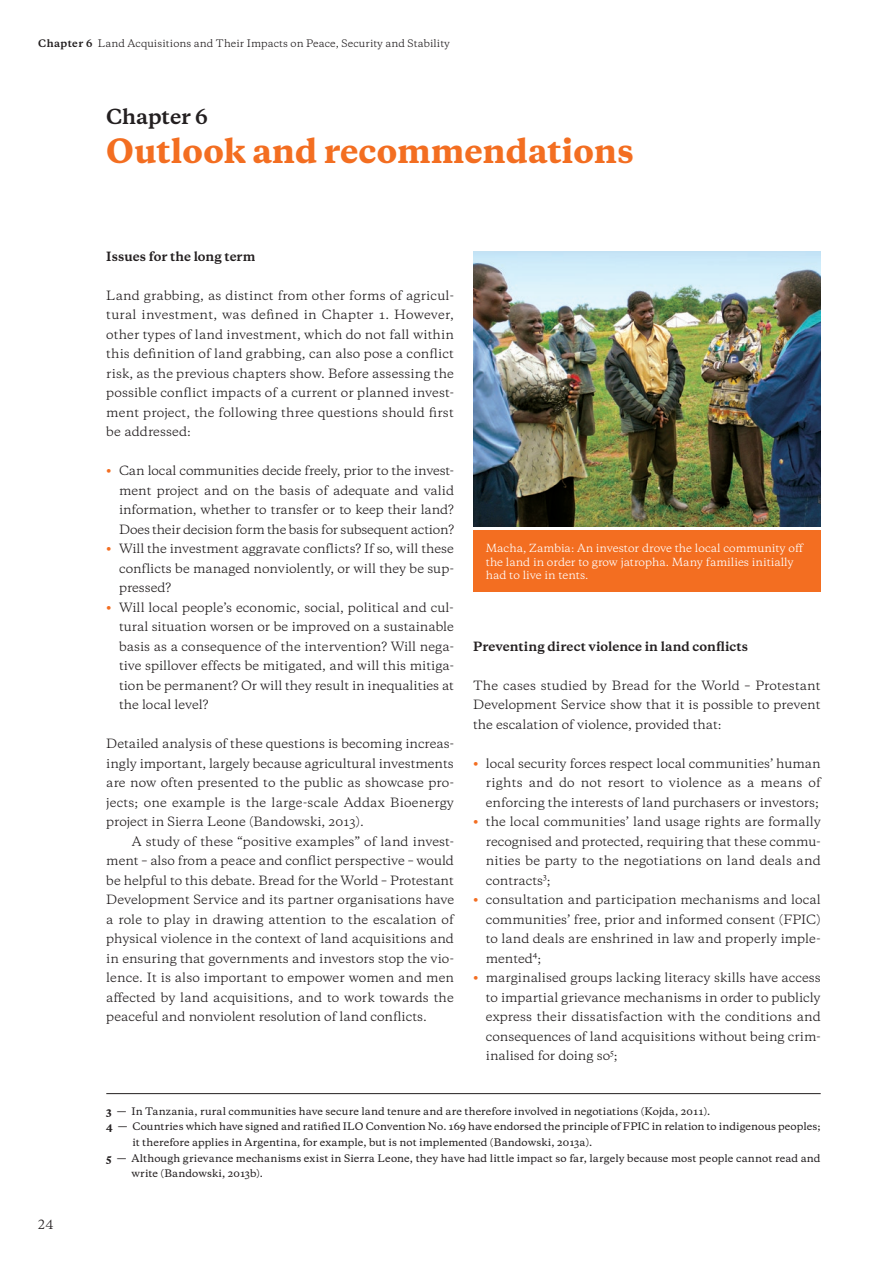
<style>
.page{position:relative;width:893px;height:1263px;background:#fff}
.page>*{position:absolute;margin:0;border:0;box-sizing:border-box;transform-origin:0 0}
.t1{font:800 31.5px "Galaxie Copernicus";color:#f36e21}
.t2{font:700 19.5px "Galaxie Copernicus";color:#231f20}
.t3{font:12px/19.5px "Galaxie Copernicus";color:#231f20;text-align:justify}
.t4{font:700 12px "Galaxie Copernicus";letter-spacing:.01em;color:#231f20}
.t5{font:10.5px/13.5px "Galaxie Copernicus";color:#fff}
.t6{font:500 9.75px "Galaxie Copernicus";letter-spacing:.01em;color:#231f20}
.t7{font:9.75px "Galaxie Copernicus";letter-spacing:.01em;color:#231f20}
.t8{font:500 6.9px "Galaxie Copernicus";color:#231f20}
.s1{font-weight:700}
.s2{font-weight:800;color:#f36e21}
.s3{font-weight:800}
</style>
<div class="page">
<hr style="left:106px;top:1093px;width:715px;height:1px;background:#231f20">
<div style="left:473px;top:531px;width:348px;height:61px;background:#f36e21"></div>
<img style="left:473px;top:252px;width:348px;height:275px">
<p class="t7" style="left:38px;top:36px;width:413px"><span class="s1">Chapter 6</span> Land Acquisitions and Their Impacts on Peace, Security and Stability</p>
<h2 class="t2" style="left:106px;top:104px;width:103px">Chapter 6</h2>
<h1 class="t1" style="left:106px;top:130px;width:529px">Outlook and recommendations</h1>
<p class="t4" style="left:106px;top:248px;width:151px">Issues for the long term</p>
<p class="t3" style="left:106px;top:285px;width:349px">Land grabbing, as distinct from other forms of agricul&shy;tural investment, was defined in Chapter 1. However, other types of land investment, which do not fall within this definition of land grabbing, can also pose a conflict risk, as the previous chapters show. Before assessing the possible conflict impacts of a current or planned invest&shy;ment project, the following three questions should first be addressed:</p>
<p class="t3" style="left:119px;top:461px;width:337px;text-indent:-13px"><span class="s2">•</span> Can local communities decide freely, prior to the invest&shy;ment project and on the basis of adequate and valid information, whether to transfer or to keep their land?<br>Does their decision form the basis for subsequent action?</p>
<p class="t3" style="left:119px;top:539px;width:336px;text-indent:-13px"><span class="s2">•</span> Will the investment aggravate conflicts? If so, will these conflicts be managed nonviolently, or will they be sup&shy;pressed?</p>
<p class="t3" style="left:119px;top:597px;width:336px;text-indent:-13px"><span class="s2">•</span> Will local people’s economic, social, political and cul&shy;tural situation worsen or be improved on a sustainable basis as a consequence of the intervention? Will nega&shy;tive spillover effects be mitigated, and will this mitiga&shy;tion be permanent? Or will they result in inequalities at the local level?</p>
<p class="t3" style="left:106px;top:734px;width:349px">Detailed analysis of these questions is becoming increas&shy;ingly important, largely because agricultural investments are now often presented to the public as showcase pro&shy;jects; one example is the large-scale Addax Bioenergy project in Sierra Leone (Bandowski, 2013).</p>
<p class="t3" style="left:106px;top:831px;width:349px;text-indent:26px">A study of these “positive examples” of land invest&shy;ment – also from a peace and conflict perspective – would be helpful to this debate. Bread for the World – Protestant Development Service and its partner organisations have a role to play in drawing attention to the escalation of physical violence in the context of land acquisitions and in ensuring that governments and investors stop the vio&shy;lence. It is also important to empower women and men affected by land acquisitions, and to work towards the peaceful and nonviolent resolution of land conflicts.</p>
<p class="t5" style="left:486px;top:542px;width:319px">Macha, Zambia: An investor drove the local community off the land in order to grow jatropha. Many families initially had to live in tents.</p>
<p class="t4" style="left:473px;top:638px;width:277px">Preventing direct violence in land conflicts</p>
<p class="t3" style="left:473px;top:675px;width:349px">The cases studied by Bread for the World – Protestant Development Service show that it is possible to prevent the escalation of violence, provided that:</p>
<p class="t3" style="left:486px;top:753px;width:336px;text-indent:-13px"><span class="s2">•</span> local security forces respect local communities’ human rights and do not resort to violence as a means of enforcing the interests of land purchasers or investors;</p>
<p class="t3" style="left:486px;top:812px;width:336px;text-indent:-13px"><span class="s2">•</span> the local communities’ land usage rights are formally recognised and protected, requiring that these commu&shy;nities be party to the negotiations on land deals and contracts ;</p>
<p class="t8" style="left:543px;top:872px;width:5px">3</p>
<p class="t3" style="left:486px;top:890px;width:336px;text-indent:-13px"><span class="s2">•</span> consultation and participation mechanisms and local communities’ free, prior and informed consent (FPIC) to land deals are enshrined in law and properly imple&shy;mented ;</p>
<p class="t8" style="left:533px;top:950px;width:6px">4</p>
<p class="t3" style="left:486px;top:968px;width:337px;text-indent:-13px"><span class="s2">•</span> marginalised groups lacking literacy skills have access to impartial grievance mechanisms in order to publicly express their dissatisfaction with the conditions and consequences of land acquisitions without being crim&shy;inalised for doing so ;</p>
<p class="t8" style="left:610px;top:1047px;width:5px">5</p>
<p class="t3" style="left:38px;top:1214px;width:17px">24</p>
<p class="t6" style="left:106px;top:1104px;width:606px"><span class="s3">3</span> — In Tanzania, rural communities have secure land tenure and are therefore involved in negotiations (Kojda, 2011).</p>
<p class="t6" style="left:106px;top:1120px;width:716px"><span class="s3">4</span> — Countries which have signed and ratified ILO Convention No. 169 have endorsed the principle of FPIC in relation to indigenous peoples;</p>
<p class="t6" style="left:132px;top:1136px;width:461px">it therefore applies in Argentina, for example, but is not implemented (Bandowski, 2013a).</p>
<p class="t6" style="left:106px;top:1151px;width:716px"><span class="s3">5</span> — Although grievance mechanisms exist in Sierra Leone, they have had little impact so far, largely because most people cannot read and</p>
<p class="t6" style="left:131px;top:1167px;width:133px">write (Bandowski, 2013b).</p>
</div>
